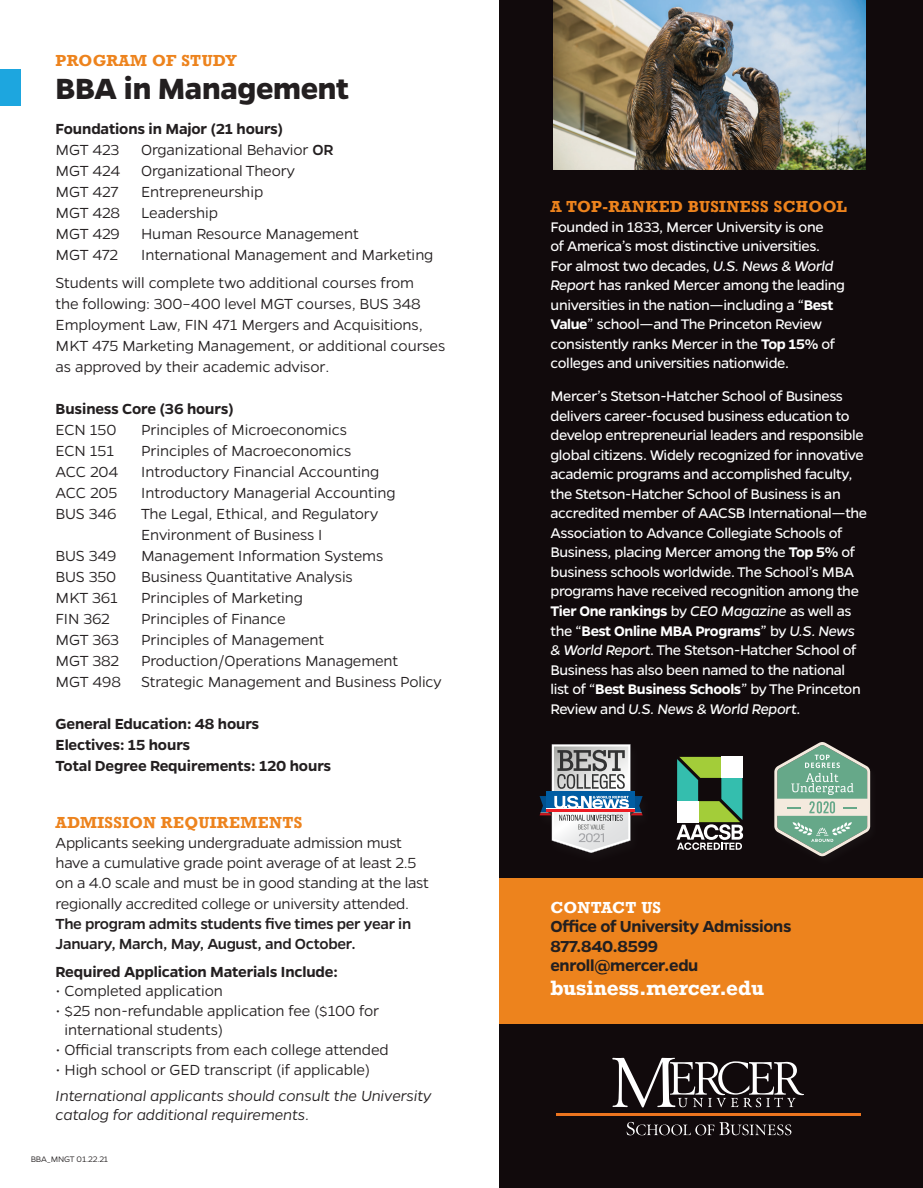
<style>
.page{position:relative;width:923px;height:1188px;background:#fff}
.page>*{position:absolute;margin:0;border:0;box-sizing:border-box;transform-origin:0 0}
.Subhead{font:700 33px "Gentona";letter-spacing:-.01em;color:#231f20}
.t1{font:700 19.5px "Rockwell";color:#fff}
.t2{font:600 18px "Gentona";letter-spacing:-.02em;color:#231f20}
.Text{font:300 16.5px/21px "Gentona";letter-spacing:-.01em;color:#231f20}
.Semibold_subheads{font:600 16.5px "Gentona";letter-spacing:-.01em;color:#231f20}
.Text-2{font:italic 300 16.5px/19.5px "Gentona";letter-spacing:-.01em;color:#231f20}
.Text-3{font:15.75px/19.5px "Gentona";letter-spacing:-.025em;color:#fff}
.Subhead-2{font:700 15px "Rockwell";letter-spacing:.03em;color:#ed831d}
.Subhead-3{font:700 15px "Rockwell";letter-spacing:.01em;color:#ed831d}
.Subhead-4{font:700 15px "Rockwell";letter-spacing:.01em;color:#fff}
.Text_Sheet{font:300 9px "Gentona";letter-spacing:-.015em;color:#231f20}
.s1{font-weight:500}
.s2{font-style:italic}
.s3{font-weight:600}
</style>
<div class="page">
<div style="left:499px;top:0;width:424px;height:1187px;background:#110a0c"></div>
<div style="left:499px;top:878px;width:424px;height:146px;background:#ed831d"></div>
<svg style="left:627px;top:1121px;width:164px;height:13px"></svg>
<hr style="left:557px;top:1113px;width:304px;height:2px;background:#eb741f">
<svg style="left:612px;top:1057px;width:192px;height:50px"></svg>
<div style="left:0;top:69px;width:21px;height:36px;background:#1da6df"></div>
<img style="left:554px;top:0;width:311px;height:169px">
<svg style="left:676px;top:756px;width:67px;height:93px"></svg>
<svg style="left:774px;top:742px;width:96px;height:114px"></svg>
<svg style="left:540px;top:744px;width:103px;height:108px"></svg>
<p class="Subhead-3" style="left:56px;top:51px;width:183px">PROGRAM OF STUDY</p>
<p class="Subhead" style="left:56px;top:70px;width:295px">BBA in Management</p>
<p class="Semibold_subheads" style="left:56px;top:119px;width:229px">Foundations in Major (21 hours)</p>
<p class="Text" style="left:56px;top:139px;width:65px">MGT 423</p>
<p class="Text" style="left:141px;top:139px;width:194px">Organizational Behavior <span class="s1">OR</span></p>
<p class="Text" style="left:56px;top:160px;width:66px">MGT 424</p>
<p class="Text" style="left:141px;top:160px;width:155px">Organizational Theory</p>
<p class="Text" style="left:56px;top:181px;width:64px">MGT 427</p>
<p class="Text" style="left:141px;top:181px;width:124px">Entrepreneurship</p>
<p class="Text" style="left:56px;top:202px;width:66px">MGT 428</p>
<p class="Text" style="left:141px;top:202px;width:79px">Leadership</p>
<p class="Text" style="left:56px;top:223px;width:66px">MGT 429</p>
<p class="Text" style="left:141px;top:223px;width:219px">Human Resource Management</p>
<p class="Text" style="left:56px;top:244px;width:64px">MGT 472</p>
<p class="Text" style="left:141px;top:244px;width:294px">International Management and Marketing</p>
<p class="Text" style="left:56px;top:271px;width:391px">Students will complete two additional courses from<br>the following: 300–400 level MGT courses, BUS 348<br>Employment Law, FIN 471 Mergers and Acquisitions, MKT 475 Marketing Management, or additional courses as approved by their academic advisor.</p>
<p class="Semibold_subheads" style="left:56px;top:399px;width:180px">Business Core (36 hours)</p>
<p class="Text" style="left:56px;top:418px;width:62px">ECN 150</p>
<p class="Text" style="left:141px;top:418px;width:207px">Principles of Microeconomics</p>
<p class="Text" style="left:56px;top:439px;width:60px">ECN 151</p>
<p class="Text" style="left:141px;top:439px;width:212px">Principles of Macroeconomics</p>
<p class="Text" style="left:56px;top:460px;width:64px">ACC 204</p>
<p class="Text" style="left:141px;top:460px;width:240px">Introductory Financial Accounting</p>
<p class="Text" style="left:56px;top:481px;width:63px">ACC 205</p>
<p class="Text" style="left:141px;top:481px;width:256px">Introductory Managerial Accounting</p>
<p class="Text" style="left:56px;top:502px;width:62px">BUS 346</p>
<p class="Text" style="left:141px;top:502px;width:239px">The Legal, Ethical, and Regulatory<br>Environment of Business I</p>
<p class="Text" style="left:56px;top:544px;width:62px">BUS 349</p>
<p class="Text" style="left:141px;top:544px;width:244px">Management Information Systems</p>
<p class="Text" style="left:56px;top:565px;width:62px">BUS 350</p>
<p class="Text" style="left:141px;top:565px;width:213px">Business Quantitative Analysis</p>
<p class="Text" style="left:56px;top:586px;width:64px">MKT 361</p>
<p class="Text" style="left:141px;top:586px;width:163px">Principles of Marketing</p>
<p class="Text" style="left:56px;top:607px;width:56px">FIN 362</p>
<p class="Text" style="left:141px;top:607px;width:146px">Principles of Finance</p>
<p class="Text" style="left:56px;top:628px;width:65px">MGT 363</p>
<p class="Text" style="left:141px;top:628px;width:185px">Principles of Management</p>
<p class="Text" style="left:56px;top:649px;width:65px">MGT 382</p>
<p class="Text" style="left:141px;top:649px;width:259px">Production/Operations Management</p>
<p class="Text" style="left:56px;top:670px;width:388px">MGT 498 Strategic Management and Business Policy</p>
<p class="Semibold_subheads" style="left:56px;top:714px;width:205px">General Education: 48 hours</p>
<p class="Semibold_subheads" style="left:56px;top:735px;width:136px">Electives: 15 hours</p>
<p class="Semibold_subheads" style="left:56px;top:756px;width:277px">Total Degree Requirements: 120 hours</p>
<p class="Subhead-2" style="left:56px;top:812px;width:248px">ADMISSION REQUIREMENTS</p>
<p class="Text" style="left:56px;top:832px;width:375px;line-height:20.2px">Applicants seeking undergraduate admission must have a cumulative grade point average of at least 2.5 on a 4.0 scale and must be in good standing at the last regionally accredited college or university attended.<br><span class="s1">The program admits students five times per year in January, March, May, August, and October.</span></p>
<p class="Semibold_subheads" style="left:56px;top:961px;width:284px">Required Application Materials Include:</p>
<p class="Text" style="left:56px;top:980px;width:169px">• Completed application</p>
<p class="Text" style="left:65px;top:1000px;width:316px;line-height:19.5px;text-indent:-9px">• $25 non-refundable application fee ($100 for international students)</p>
<p class="Text" style="left:56px;top:1038px;width:334px">• Official transcripts from each college attended</p>
<p class="Text" style="left:56px;top:1058px;width:316px">• High school or GED transcript (if applicable)</p>
<p class="Text-2" style="left:56px;top:1085px;width:377px">International applicants should consult the University catalog for additional requirements.</p>
<p class="Text_Sheet" style="left:31px;top:1153px;width:79px">BBA_MNGT 01.22.21</p>
<p class="Subhead-2" style="left:550px;top:197px;width:298px">A TOP-RANKED BUSINESS SCHOOL</p>
<p class="Text-3" style="left:550px;top:217px;width:296px">Founded in 1833, Mercer University is one<br>of America’s most distinctive universities.<br>For almost two decades, <span class="s2">U.S. News &amp; World Report</span> has ranked Mercer among the leading universities in the nation—including a “<span class="s3">Best Value</span>” school—and The Princeton Review consistently ranks Mercer in the <span class="s3">Top 15%</span> of colleges and universities nationwide.</p>
<p class="Text-3" style="left:550px;top:386px;width:318px">Mercer’s Stetson-Hatcher School of Business delivers career-focused business education to develop entrepreneurial leaders and responsible global citizens. Widely recognized for innovative academic programs and accomplished faculty, the Stetson-Hatcher School of Business is an accredited member of AACSB International—the Association to Advance Collegiate Schools of Business, placing Mercer among the <span class="s3">Top 5%</span> of business schools worldwide. The School’s MBA programs have received recognition among the <span class="s3">Tier One rankings</span> by <span class="s2">CEO Magazine</span> as well as the “<span class="s3">Best Online MBA Programs</span>” by <span class="s2">U.S. News &amp; World Report</span>. The Stetson-Hatcher School of Business has also been named to the national list of “<span class="s3">Best Business Schools</span>” by The Princeton Review and <span class="s2">U.S. News &amp; World Report</span>.</p>
<p class="Subhead-4" style="left:550px;top:897px;width:112px">CONTACT US</p>
<p class="t2" style="left:550px;top:916px;width:242px">Office of University Admissions</p>
<p class="t2" style="left:550px;top:935px;width:109px">877.840.8599</p>
<p class="t2" style="left:550px;top:955px;width:149px">enroll@mercer.edu</p>
<p class="t1" style="left:550px;top:975px;width:215px">business.mercer.edu</p>
</div>
